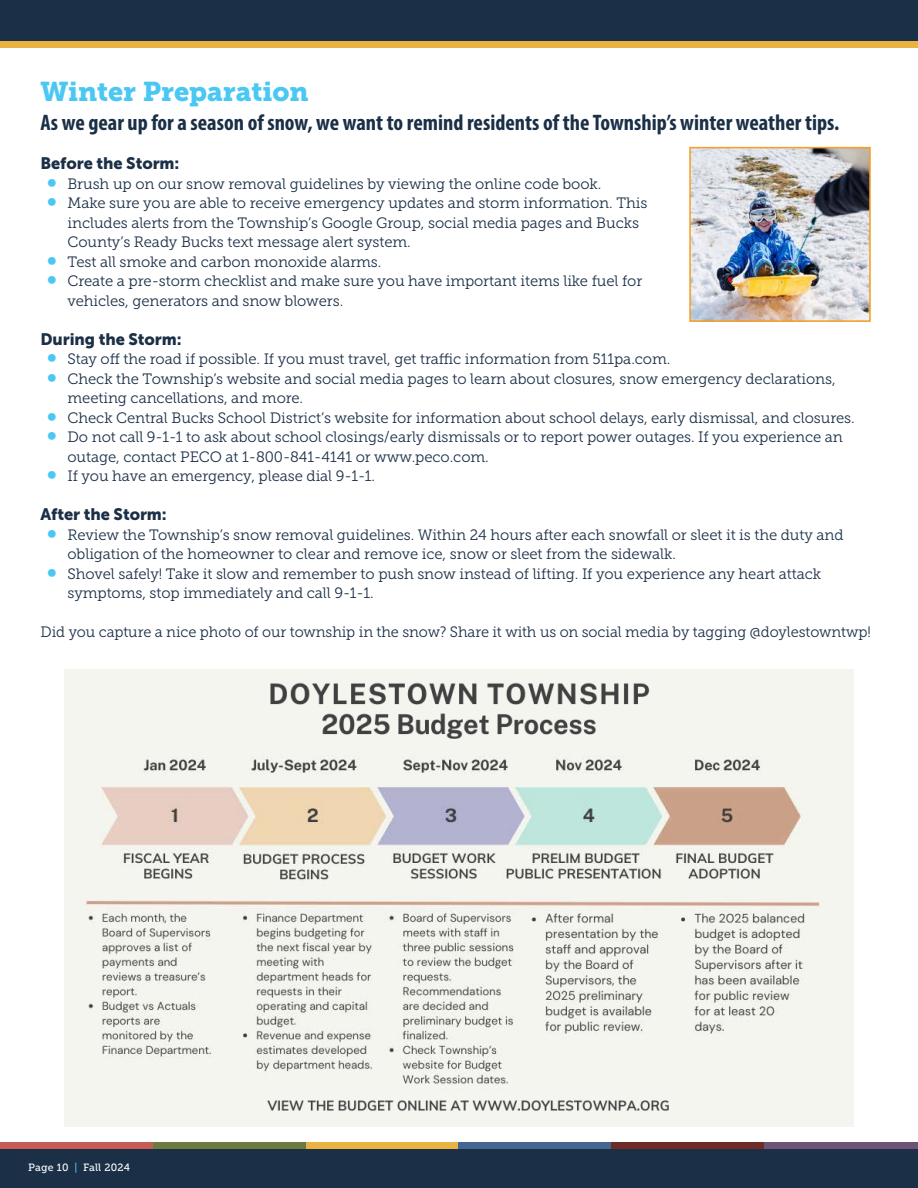
<style>
.page{position:relative;width:918px;height:1188px;background:#fff}
.page>*{position:absolute;margin:0;border:0;box-sizing:border-box;transform-origin:0 0}
.Large_Article_Header{font:27px "Museo Slab 900";color:#4ac8f3}
.Large_Article_Subhead{font:700 condensed 22.5px "Myriad Pro";color:#1b2f47}
.Paragraph_header{font:16.5px "Museo Sans 900";letter-spacing:-.005em;color:#1b2f47}
.Large_Article_Body{font:15px/19.5px "Museo Slab 300";letter-spacing:-.005em;color:#1b2f47}
.t1{font:10.5px "Museo Slab 500";letter-spacing:.02em;color:#fff}
.s1{font-family:"Museo Slab 900";font-size:21px;color:#4ac8f3}
.s2{color:#4ac8f3}
</style>
<div class="page">
<div style="left:0;top:1143px;width:918px;height:45px;background:#1b2f47"></div>
<div style="left:0;top:0;width:918px;height:45px;background:#1b2f47"></div>
<div style="left:0;top:41px;width:918px;height:7px;background:#e9b242"></div>
<div style="left:0;top:1142px;width:153px;height:6px;background:#c65c53"></div>
<div style="left:153px;top:1142px;width:153px;height:6px;background:#6d7b43"></div>
<div style="left:306px;top:1142px;width:153px;height:6px;background:#e9b242"></div>
<div style="left:459px;top:1142px;width:153px;height:6px;background:#436791"></div>
<div style="left:612px;top:1142px;width:153px;height:6px;background:#6e2b27"></div>
<div style="left:765px;top:1142px;width:153px;height:6px;background:#6c5477"></div>
<img style="left:64px;top:710px;width:790px;height:381px">
<img style="left:64px;top:670px;width:790px;height:40px">
<img style="left:64px;top:1091px;width:790px;height:35px">
<img style="left:692px;top:150px;width:176px;height:169px">
<div style="left:689px;top:147px;width:182px;height:175px;border:2px solid #f79d22"></div>
<p class="Large_Article_Header" style="left:40px;top:76px;width:270px">Winter Preparation</p>
<p class="Large_Article_Subhead" style="left:40px;top:108px;width:800px">As we gear up for a season of snow, we want to remind residents of the Township’s winter weather tips.</p>
<p class="Paragraph_header" style="left:40px;top:154px;width:140px">Before the Storm:</p>
<p class="Large_Article_Body" style="left:47px;top:174px;width:556px"><span class="s1">•</span> Brush up on our snow removal guidelines by viewing the online code book.</p>
<p class="Large_Article_Body" style="left:68px;top:193px;width:581px;text-indent:-20px"><span class="s1">•</span> Make sure you are able to receive emergency updates and storm information. This includes alerts from the Township’s Google Group, social media pages and Bucks<br>County’s Ready Bucks text message alert system.</p>
<p class="Large_Article_Body" style="left:47px;top:252px;width:336px"><span class="s1">•</span> Test all smoke and carbon monoxide alarms.</p>
<p class="Large_Article_Body" style="left:68px;top:271px;width:576px;text-indent:-20px"><span class="s1">•</span> Create a pre-storm checklist and make sure you have important items like fuel for vehicles, generators and snow blowers.</p>
<p class="Paragraph_header" style="left:40px;top:329px;width:143px">During the Storm:</p>
<p class="Large_Article_Body" style="left:47px;top:349px;width:625px"><span class="s1">•</span> Stay off the road if possible. If you must travel, get traffic information from 511pa.com.</p>
<p class="Large_Article_Body" style="left:68px;top:369px;width:770px;text-indent:-20px"><span class="s1">•</span> Check the Township’s website and social media pages to learn about closures, snow emergency declarations, meeting cancellations, and more.</p>
<p class="Large_Article_Body" style="left:47px;top:408px;width:809px"><span class="s1">•</span> Check Central Bucks School District’s website for information about school delays, early dismissal, and closures.</p>
<p class="Large_Article_Body" style="left:68px;top:427px;width:777px;text-indent:-20px"><span class="s1">•</span> Do not call 9-1-1 to ask about school closings/early dismissals or to report power outages. If you experience an outage, contact PECO at 1-800-841-4141 or www.peco.com.</p>
<p class="Large_Article_Body" style="left:47px;top:466px;width:329px"><span class="s1">•</span> If you have an emergency, please dial 9-1-1.</p>
<p class="Paragraph_header" style="left:40px;top:505px;width:128px">After the Storm:</p>
<p class="Large_Article_Body" style="left:68px;top:525px;width:778px;text-indent:-20px"><span class="s1">•</span> Review the Township’s snow removal guidelines. Within 24 hours after each snowfall or sleet it is the duty and obligation of the homeowner to clear and remove ice, snow or sleet from the sidewalk.</p>
<p class="Large_Article_Body" style="left:68px;top:564px;width:755px;text-indent:-20px"><span class="s1">•</span> Shovel safely! Take it slow and remember to push snow instead of lifting. If you experience any heart attack symptoms, stop immediately and call 9-1-1.</p>
<p class="Large_Article_Body" style="left:40px;top:622px;width:832px">Did you capture a nice photo of our township in the snow? Share it with us on social media by tagging @doylestowntwp!</p>
<p class="t1" style="left:28px;top:1162px;width:104px">Page 10 <span class="s2">|</span> Fall 2024</p>
</div>
